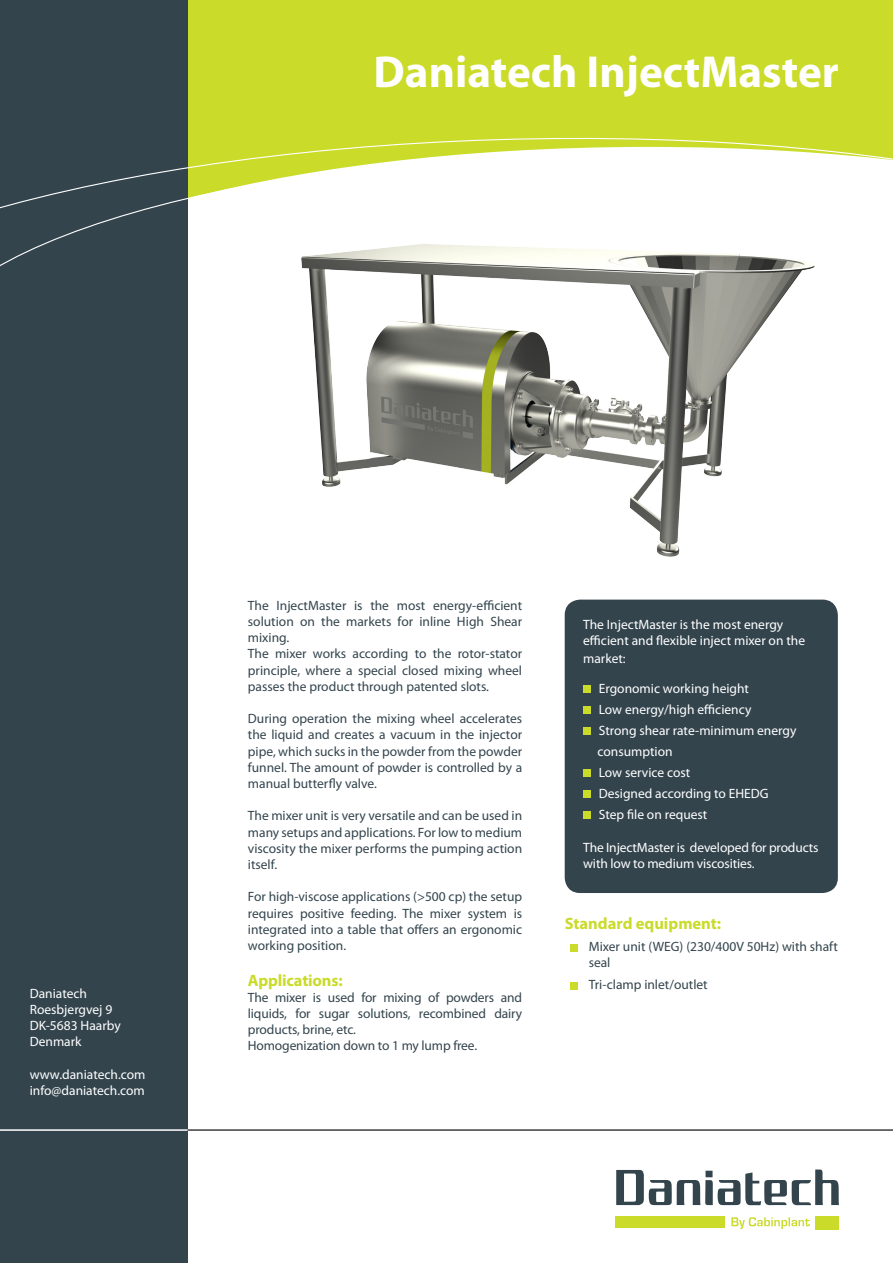
<style>
.page{position:relative;width:893px;height:1263px;background:#fff}
.page>*{position:absolute;margin:0;border:0;box-sizing:border-box;transform-origin:0 0}
.t1{font:700 45px "Myriad Pro";color:#fff}
.t2{font:700 16.5px "Myriad Pro";letter-spacing:-.005em;color:#cadb2a}
.t3{font:13.5px/16.2px "Myriad Pro";color:#33444d;text-align:justify}
.t4{font:13.5px/16.2px "Myriad Pro";color:#fff}
</style>
<div class="page">
<div style="left:188px;top:0;width:705px;height:203px;background:#cadb2a"></div>
<div style="left:0;top:0;width:188px;height:1263px;background:#33444d"></div>
<div style="left:616px;top:1216px;width:109px;height:12px;background:#cadb2a"></div>
<div style="left:815px;top:1216px;width:24px;height:13px;background:#cadb2a"></div>
<svg style="left:616px;top:1169px;width:223px;height:36px"></svg>
<svg style="left:731px;top:1217px;width:79px;height:12px"></svg>
<svg style="left:0;top:152px;width:893px;height:114px"></svg>
<hr style="left:0;top:1129px;width:188px;height:2px;background:#fff">
<hr style="left:188px;top:1129px;width:705px;height:2px;background:#3e3e3f">
<img style="left:233px;top:137px;width:610px;height:470px">
<div style="left:565px;top:600px;width:273px;height:293px;background:#33444d;border-radius:15px"></div>
<div style="left:583px;top:685px;width:7px;height:7px;background:#cadb2a"></div>
<div style="left:583px;top:706px;width:7px;height:7px;background:#cadb2a"></div>
<div style="left:583px;top:727px;width:7px;height:7px;background:#cadb2a"></div>
<div style="left:583px;top:769px;width:7px;height:7px;background:#cadb2a"></div>
<div style="left:583px;top:790px;width:7px;height:7px;background:#cadb2a"></div>
<div style="left:583px;top:811px;width:7px;height:7px;background:#cadb2a"></div>
<div style="left:571px;top:944px;width:7px;height:7px;background:#cadb2a"></div>
<div style="left:571px;top:982px;width:7px;height:7px;background:#cadb2a"></div>
<p class="t1" style="left:374px;top:43px;width:467px">Daniatech InjectMaster</p>
<p class="t4" style="left:30px;top:985px;width:93px">Daniatech<br>Roesbjergvej 9<br>DK-5683 Haarby<br>Denmark</p>
<p class="t4" style="left:30px;top:1066px;width:117px">www.daniatech.com info@daniatech.com</p>
<p class="t3" style="left:248px;top:597px;width:276px">The InjectMaster is the most energy-efficient solution on the markets for inline High Shear mixing.</p>
<p class="t3" style="left:248px;top:645px;width:276px">The mixer works according to the rotor-stator principle, where a special closed mixing wheel passes the product through patented slots.</p>
<p class="t3" style="left:248px;top:710px;width:276px">During operation the mixing wheel accelerates the liquid and creates a vacuum in the injector pipe, which sucks in the powder from the powder funnel. The amount of powder is controlled by a manual butterfly valve.</p>
<p class="t3" style="left:248px;top:807px;width:276px">The mixer unit is very versatile and can be used in many setups and applications. For low to medium viscosity the mixer performs the pumping action itself.</p>
<p class="t3" style="left:248px;top:888px;width:276px">For high-viscose applications (&gt;500 cp) the setup requires positive feeding. The mixer system is integrated into a table that offers an ergonomic working position.</p>
<p class="t2" style="left:248px;top:969px;width:96px">Applications:</p>
<p class="t3" style="left:248px;top:989px;width:276px">The mixer is used for mixing of powders and liquids, for sugar solutions, recombined dairy products, brine, etc.</p>
<p class="t3" style="left:248px;top:1038px;width:231px">Homogenization down to 1 my lump free.</p>
<p class="t4" style="left:583px;top:616px;width:223px">The InjectMaster is the most energy efficient and flexible inject mixer on the</p>
<p class="t4" style="left:583px;top:650px;width:44px">market:</p>
<p class="t4" style="left:597px;top:678px;width:200px;line-height:21px">Ergonomic working height<br>Low energy/high efficiency<br>Strong shear rate-minimum energy consumption<br>Low service cost<br>Designed according to EHEDG<br>Step file on request</p>
<p class="t4" style="left:583px;top:839px;width:237px">The InjectMaster is developed for products with low to medium viscosities.</p>
<p class="t2" style="left:565px;top:913px;width:158px">Standard equipment:</p>
<p class="t3" style="left:589px;top:938px;width:251px">Mixer unit (WEG) (230/400V 50Hz) with shaft seal</p>
<p class="t3" style="left:589px;top:977px;width:121px">Tri-clamp inlet/outlet</p>
</div>
